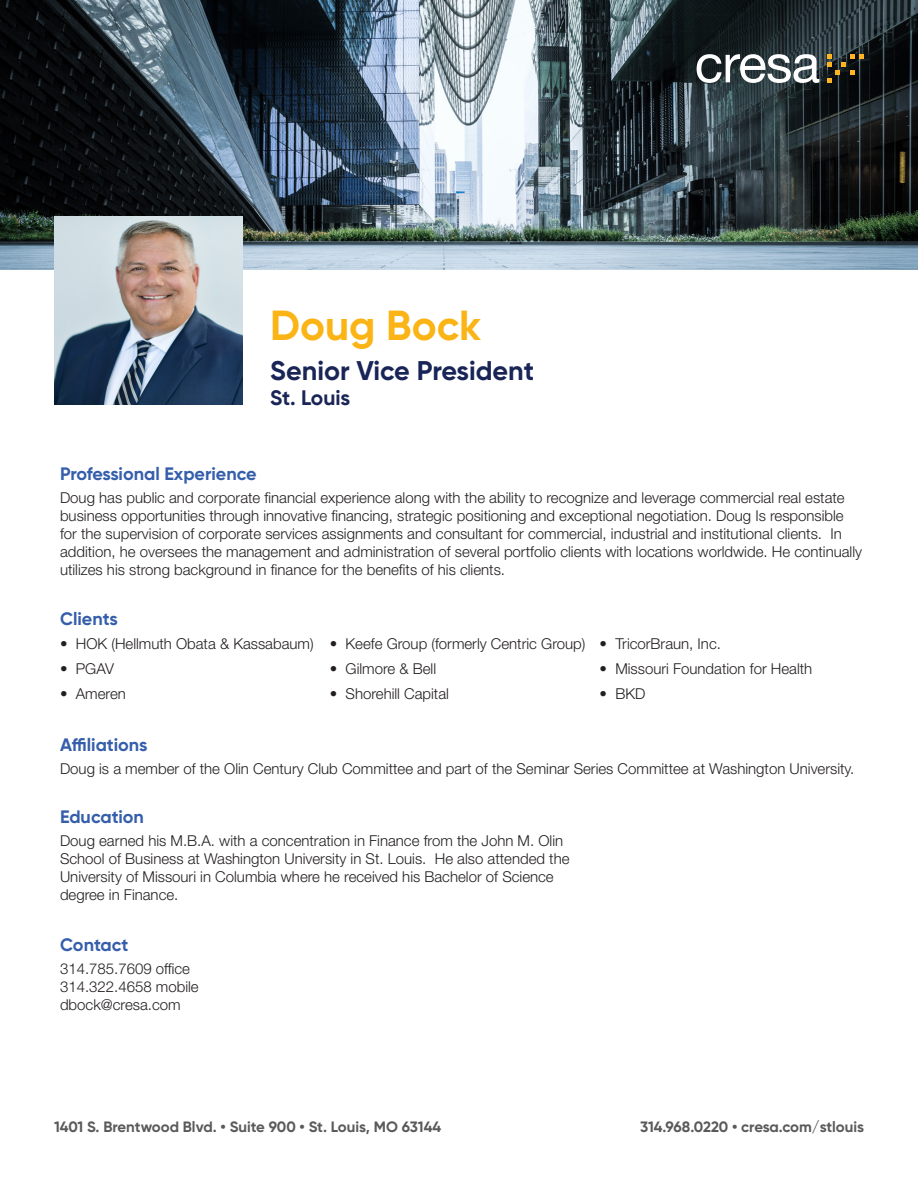
<style>
.page{position:relative;width:918px;height:1188px;background:#fff}
.page>*{position:absolute;margin:0;border:0;box-sizing:border-box;transform-origin:0 0}
.t1{font:700 42px "Gilroy";color:#fbb416}
.t2{font:700 27px "Gilroy";color:#1a2557}
.t3{font:700 21px "Gilroy";letter-spacing:-.005em;color:#1a2557}
.t4{font:700 18px "Gilroy";color:#355eab}
.t5{font:300 15px/18px "Helvetica Neue LT Std";color:#231f20}
.t6{font:700 15px "Gilroy";color:#595a59}
</style>
<div class="page">
<img style="left:0;top:0;width:918px;height:270px">
<img style="left:54px;top:216px;width:189px;height:189px">
<svg style="left:697px;top:54px;width:122px;height:29px"></svg>
<svg style="left:827px;top:54px;width:37px;height:29px"></svg>
<p class="t1" style="left:270px;top:299px;width:213px">Doug Bock</p>
<p class="t2" style="left:270px;top:354px;width:266px">Senior Vice President</p>
<p class="t3" style="left:270px;top:385px;width:82px">St. Louis</p>
<p class="t4" style="left:60px;top:462px;width:198px">Professional Experience</p>
<p class="t5" style="left:60px;top:488px;width:804px">Doug has public and corporate financial experience along with the ability to recognize and leverage commercial real estate business opportunities through innovative financing, strategic positioning and exceptional negotiation. Doug Is responsible for the supervision of corporate services assignments and consultant for commercial, industrial and institutional clients. In addition, he oversees the management and administration of several portfolio clients with locations worldwide. He continually utilizes his strong background in finance for the benefits of his clients.</p>
<p class="t4" style="left:60px;top:608px;width:59px">Clients</p>
<p class="t5" style="left:60px;top:634px;width:255px">• HOK (Hellmuth Obata &amp; Kassabaum)</p>
<p class="t5" style="left:330px;top:634px;width:257px">• Keefe Group (formerly Centric Group)</p>
<p class="t5" style="left:600px;top:634px;width:123px">• TricorBraun, Inc.</p>
<p class="t5" style="left:60px;top:660px;width:55px">• PGAV</p>
<p class="t5" style="left:330px;top:660px;width:108px">• Gilmore &amp; Bell</p>
<p class="t5" style="left:600px;top:660px;width:214px">• Missouri Foundation for Health</p>
<p class="t5" style="left:60px;top:685px;width:67px">• Ameren</p>
<p class="t5" style="left:330px;top:685px;width:121px">• Shorehill Capital</p>
<p class="t5" style="left:600px;top:685px;width:47px">• BKD</p>
<p class="t4" style="left:60px;top:734px;width:89px">Affiliations</p>
<p class="t5" style="left:60px;top:759px;width:796px">Doug is a member of the Olin Century Club Committee and part of the Seminar Series Committee at Washington University.</p>
<p class="t4" style="left:60px;top:806px;width:86px">Education</p>
<p class="t5" style="left:60px;top:831px;width:511px">Doug earned his M.B.A. with a concentration in Finance from the John M. Olin School of Business at Washington University in St. Louis. He also attended the University of Missouri in Columbia where he received his Bachelor of Science degree in Finance.</p>
<p class="t4" style="left:60px;top:933px;width:70px">Contact</p>
<p class="t5" style="left:60px;top:959px;width:132px">314.785.7609 office</p>
<p class="t5" style="left:60px;top:977px;width:140px">314.322.4658 mobile</p>
<p class="t5" style="left:60px;top:995px;width:122px">dbock@cresa.com</p>
<p class="t6" style="left:54px;top:1118px;width:389px">1401 S. Brentwood Blvd. • Suite 900 • St. Louis, MO 63144</p>
<p class="t6" style="left:640px;top:1118px;width:225px">314.968.0220 • cresa.com/stlouis</p>
</div>
